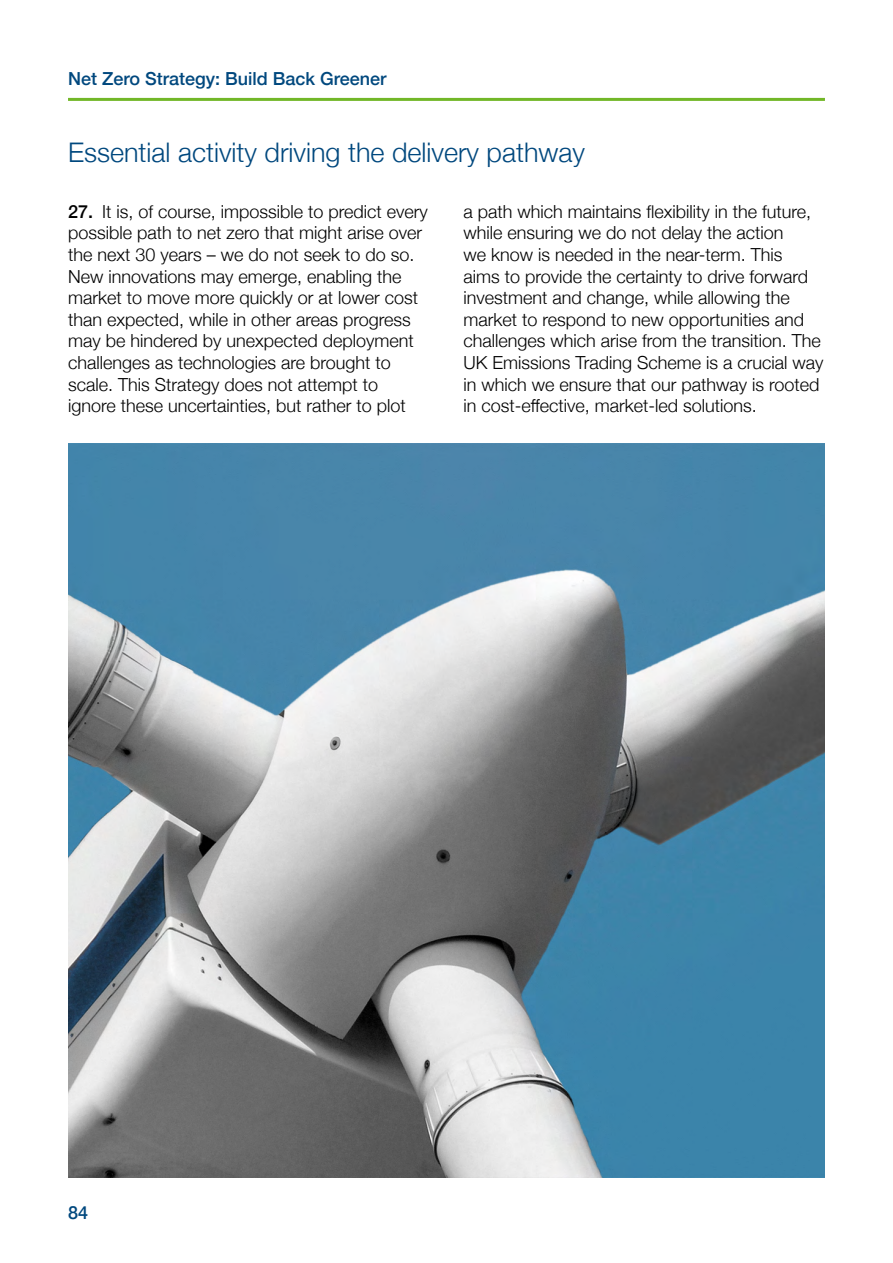
<style>
.page{position:relative;width:893px;height:1263px;background:#fff}
.page>*{position:absolute;margin:0;border:0;box-sizing:border-box;transform-origin:0 0}
.Heading_2{font:300 27px "Helvetica Neue";color:#00487e}
.Body_Copy_Numbered{font:300 18px/21.6px "Helvetica Neue";color:#000}
.t1{font:500 18px "Helvetica Neue";color:#00487e}
.s1{font-weight:500}
</style>
<div class="page">
<img style="left:68px;top:444px;width:757px;height:734px">
<hr style="left:68px;top:98px;width:757px;height:3px;background:#72b727">
<p class="t1" style="left:68px;top:64px;width:320px">Net Zero Strategy: Build Back Greener</p>
<h2 class="Heading_2" style="left:68px;top:131px;width:519px">Essential activity driving the delivery pathway</h2>
<p class="Body_Copy_Numbered" style="left:68px;top:199px;width:361px"><span class="s1">27.</span> It is, of course, impossible to predict every possible path to net zero that might arise over the next 30 years – we do not seek to do so.<br>New innovations may emerge, enabling the market to move more quickly or at lower cost than expected, while in other areas progress may be hindered by unexpected deployment challenges as technologies are brought to scale. This Strategy does not attempt to ignore these uncertainties, but rather to plot</p>
<p class="Body_Copy_Numbered" style="left:463px;top:199px;width:362px">a path which maintains flexibility in the future, while ensuring we do not delay the action<br>we know is needed in the near-term. This<br>aims to provide the certainty to drive forward investment and change, while allowing the market to respond to new opportunities and challenges which arise from the transition. The UK Emissions Trading Scheme is a crucial way in which we ensure that our pathway is rooted in cost-effective, market-led solutions.</p>
<p class="t1" style="left:68px;top:1198px;width:22px">84</p>
</div>
